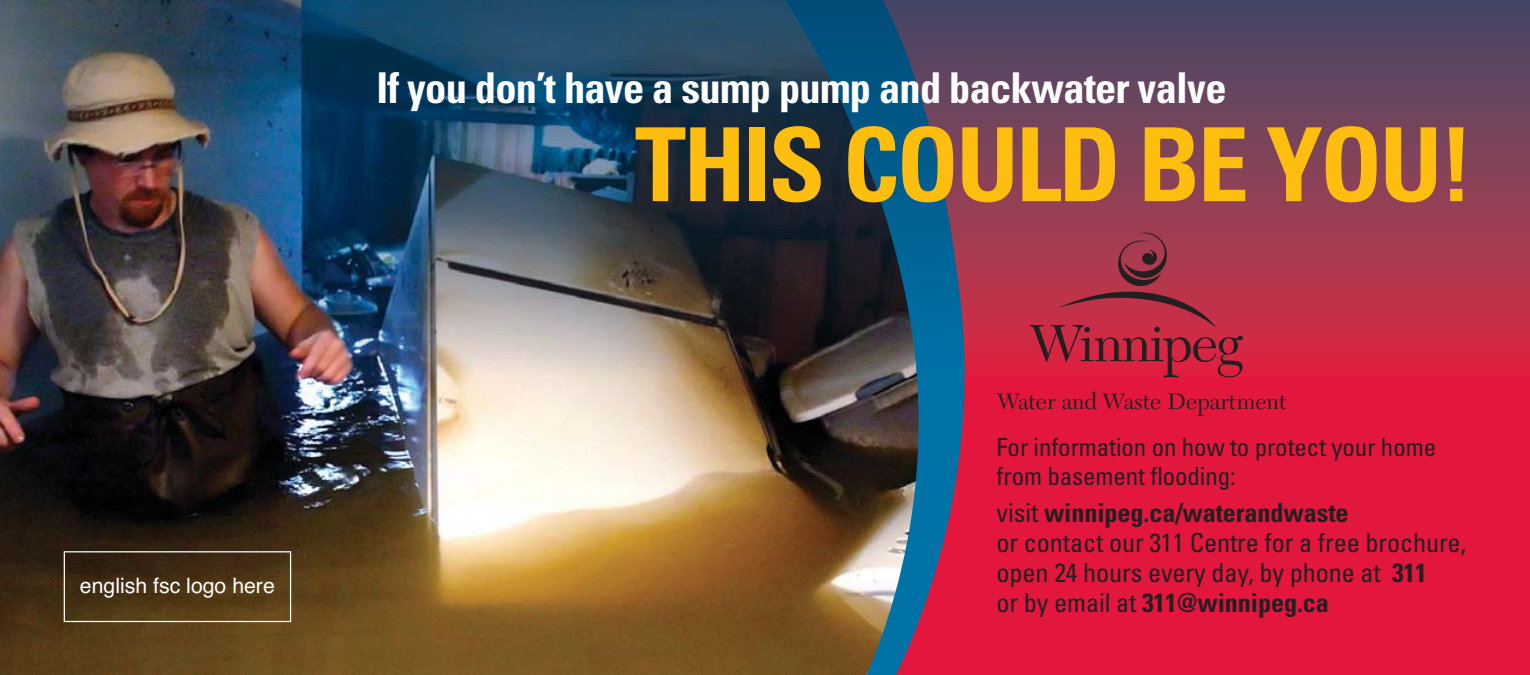
<style>
.page{position:relative;width:1530px;height:675px;background:#fff}
.page>*{position:absolute;margin:0;border:0;box-sizing:border-box;transform-origin:0 0}
.t1{font:700 condensed 102.25px "Univers";letter-spacing:-.025em;color:#febe10}
.t2{font:700 condensed 42.5px "Univers";letter-spacing:-.02em;color:#fff}
.t3{font:condensed 26.25px/30px "Univers";letter-spacing:-.005em;color:#231f20}
.t4{font:condensed 25px/28.8px "Univers";letter-spacing:-.005em;color:#231f20}
.t5{font:23.25px "New Caledonia";color:#231f20}
.t6{font:21.25px "Helvetica";color:#fff}
.s1{font-weight:700}
</style>
<div class="page">
<div style="left:821px;top:0;width:709px;height:675px;background:#e3173e"></div>
<img style="left:0;top:0;width:763px;height:675px">
<img style="left:763px;top:379px;width:202px;height:296px">
<img style="left:965px;top:0;width:565px;height:378px">
<img style="left:301px;top:0;width:481px;height:379px">
<img style="left:782px;top:0;width:183px;height:379px">
<div style="left:64px;top:551px;width:227px;height:71px;border:1px solid #fff"></div>
<svg style="left:1030px;top:233px;width:213px;height:144px"></svg>
<p class="t6" style="left:80px;top:578px;width:196px">english fsc logo here</p>
<h2 class="t2" style="left:376px;top:72px;width:852px">If you don’t have a sump pump and backwater valve</h2>
<h1 class="t1" style="left:635px;top:127px;width:840px">THIS COULD BE YOU!</h1>
<p class="t5" style="left:998px;top:392px;width:291px">Water and Waste Department</p>
<p class="t4" style="left:997px;top:435px;width:441px">For information on how to protect your home from basement flooding:</p>
<p class="t3" style="left:997px;top:500px;width:471px">visit <span class="s1">winnipeg.ca/waterandwaste<br></span>or contact our 311 Centre for a free brochure, open 24 hours every day, by phone at <span class="s1">311<br></span>or by email at <span class="s1">311@winnipeg.ca</span></p>
</div>
